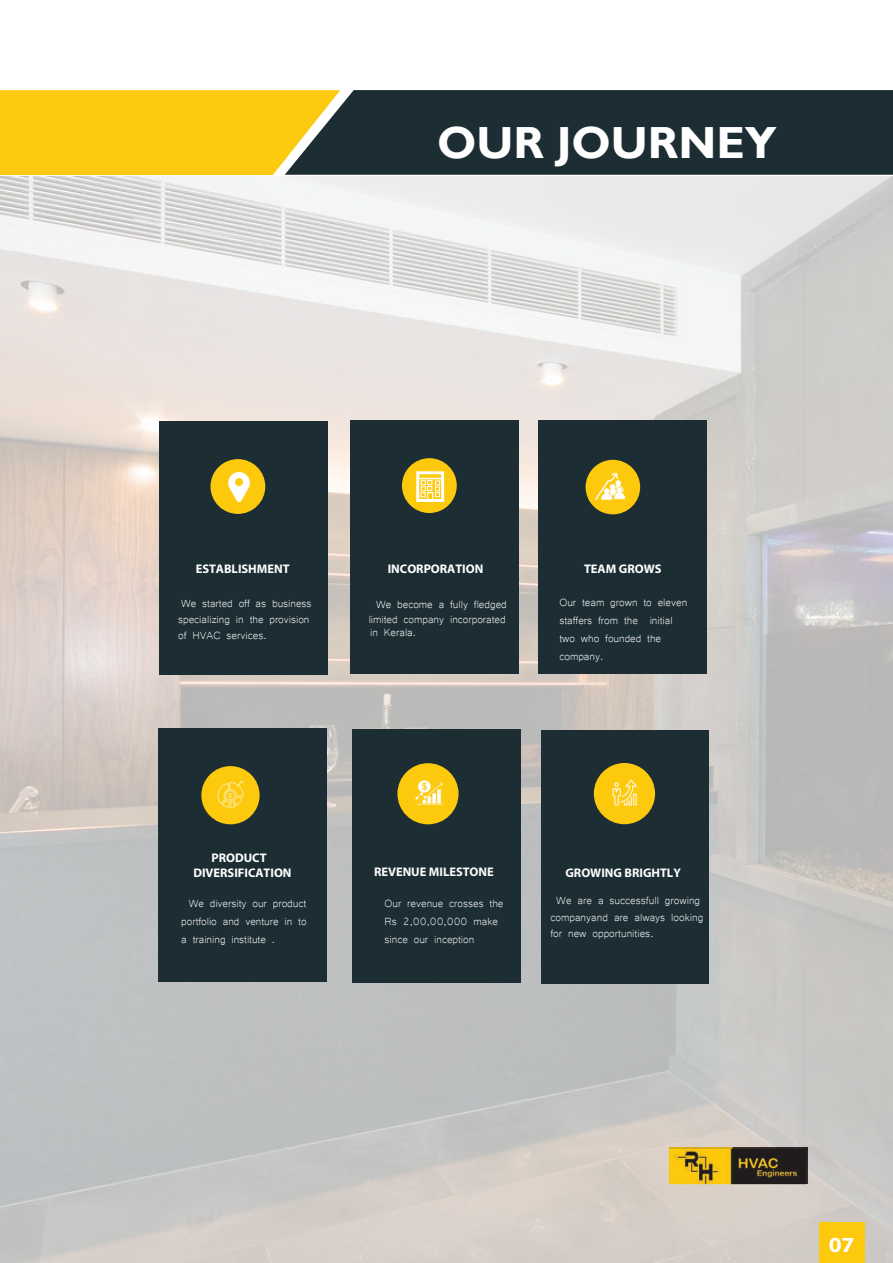
<style>
.page{position:relative;width:893px;height:1263px;background:#fff}
.page>*{position:absolute;margin:0;border:0;box-sizing:border-box;transform-origin:0 0}
.t1{font:700 54px "Gill Sans";color:#fff}
.t2{font:700 45px "Gill Sans";color:#fff}
.t3{font:700 22.5px "Myriad Pro";color:#fff}
.t4{font:700 21.6px "Myriad Pro";color:#fff;scale:1.07 1}
.t5{font:13.5px/18px "Microsoft Yi Baiti";letter-spacing:-.005em;color:#fff;text-align:justify}
.t6{font:13.5px/16.2px "Microsoft Yi Baiti";color:#fefefe}
.t7{font:13.5px/16.4px "Microsoft Yi Baiti";letter-spacing:-.005em;color:#fdfefe}
.t8{font:13.5px/18px "Microsoft Yi Baiti";letter-spacing:-.005em;color:#fafbfb}
.t9{font:700 12.45px/15.3px "Myriad Pro";color:#fff;text-align:center}
.t10{font:700 12.45px "Myriad Pro";color:#fafbfb}
.t11{font:700 12.45px "Myriad Pro";color:#fdfefe}
</style>
<div class="page">
<img style="left:0;top:176px;width:893px;height:1087px">
<div style="left:160px;top:421px;width:168px;height:253px;background:#1c2d34"></div>
<div style="left:350px;top:420px;width:168px;height:253px;background:#1c2d34"></div>
<div style="left:402px;top:458px;width:55px;height:55px;background:#fcc90d;border-radius:50%"></div>
<div style="left:416px;top:471px;width:28px;height:31px;border:3px solid #fff"></div>
<div style="left:427px;top:492px;width:6px;height:9px;border:1px solid #fff"></div>
<svg style="left:417px;top:478px;width:27px;height:19px"></svg>
<div style="left:538px;top:420px;width:168px;height:253px;background:#1c2d34"></div>
<div style="left:586px;top:460px;width:54px;height:54px;background:#fcc90d;border-radius:50%"></div>
<div style="left:158px;top:728px;width:168px;height:253px;background:#1c2d34"></div>
<div style="left:352px;top:730px;width:168px;height:253px;background:#1c2d34"></div>
<div style="left:201px;top:766px;width:59px;height:58px;background:#fcc90d;border-radius:50%"></div>
<img style="left:212px;top:766px;width:37px;height:7px">
<div style="left:397px;top:763px;width:62px;height:61px;background:#fcc90d;border-radius:50%"></div>
<img style="left:217px;top:780px;width:27px;height:28px">
<img style="left:415px;top:780px;width:27px;height:25px">
<img style="left:594px;top:472px;width:32px;height:28px">
<div style="left:541px;top:730px;width:168px;height:253px;background:#1c2d34"></div>
<div style="left:594px;top:763px;width:61px;height:61px;background:#fcc90d;border-radius:50%"></div>
<img style="left:612px;top:779px;width:26px;height:27px">
<div style="left:210px;top:459px;width:55px;height:55px;background:#fcc90d;border-radius:50%"></div>
<img style="left:227px;top:472px;width:24px;height:29px">
<div style="left:819px;top:1222px;width:46px;height:41px;background:#fcc90d"></div>
<img style="left:669px;top:1149px;width:137px;height:35px">
<div style="left:0;top:90px;width:285px;height:85px;background:#fccb10"></div>
<svg style="left:285px;top:90px;width:608px;height:85px;background:#2a3837"></svg>
<h2 class="t2" style="left:411px;top:115px;width:341px">OUR JOURNEY</h2>
<h2 class="t2" style="left:437px;top:115px;width:341px">OUR JOURNEY</h2>
<h1 class="t1" style="left:422px;top:130px;width:409px">OUR JOURNEY</h1>
<p class="t11" style="left:196px;top:560px;width:95px">ESTABLISHMENT</p>
<p class="t9" style="left:388px;top:561px;width:97px">INCORPORATION</p>
<p class="t9" style="left:584px;top:560px;width:79px">TEAM GROWS</p>
<p class="t7" style="left:178px;top:594px;width:135px">We started off as business specializing in the provision of HVAC services.</p>
<p class="t5" style="left:369px;top:595px;width:140px;line-height:15.6px;text-align:center">We become a fully fledged limited company incorporated</p>
<p class="t5" style="left:370px;top:622px;width:47px">in Kerala.</p>
<p class="t5" style="left:559px;top:592px;width:129px;text-align:left">Our team grown to eleven staffers from the initial two who founded the company.</p>
<p class="t9" style="left:193px;top:849px;width:100px">PRODUCT<br>DIVERSIFICATION</p>
<p class="t5" style="left:181px;top:893px;width:127px;text-indent:7px">We diversity our product portfolio and venture in to a training institute .</p>
<p class="t10" style="left:374px;top:864px;width:121px">REVENUE MILESTONE</p>
<p class="t8" style="left:385px;top:893px;width:121px">Our revenue crosses the<br>Rs 2,00,00,000 make since our inception</p>
<p class="t10" style="left:565px;top:864px;width:117px">GROWING BRIGHTLY</p>
<p class="t6" style="left:550px;top:892px;width:154px;text-indent:6px">We are a successfull growing companyand are always looking for new opportunities.</p>
<h3 class="t3" style="left:831px;top:1226px;width:26px">07</h3>
<h3 class="t4" style="left:829px;top:1230px;width:26px">07</h3>
</div>
